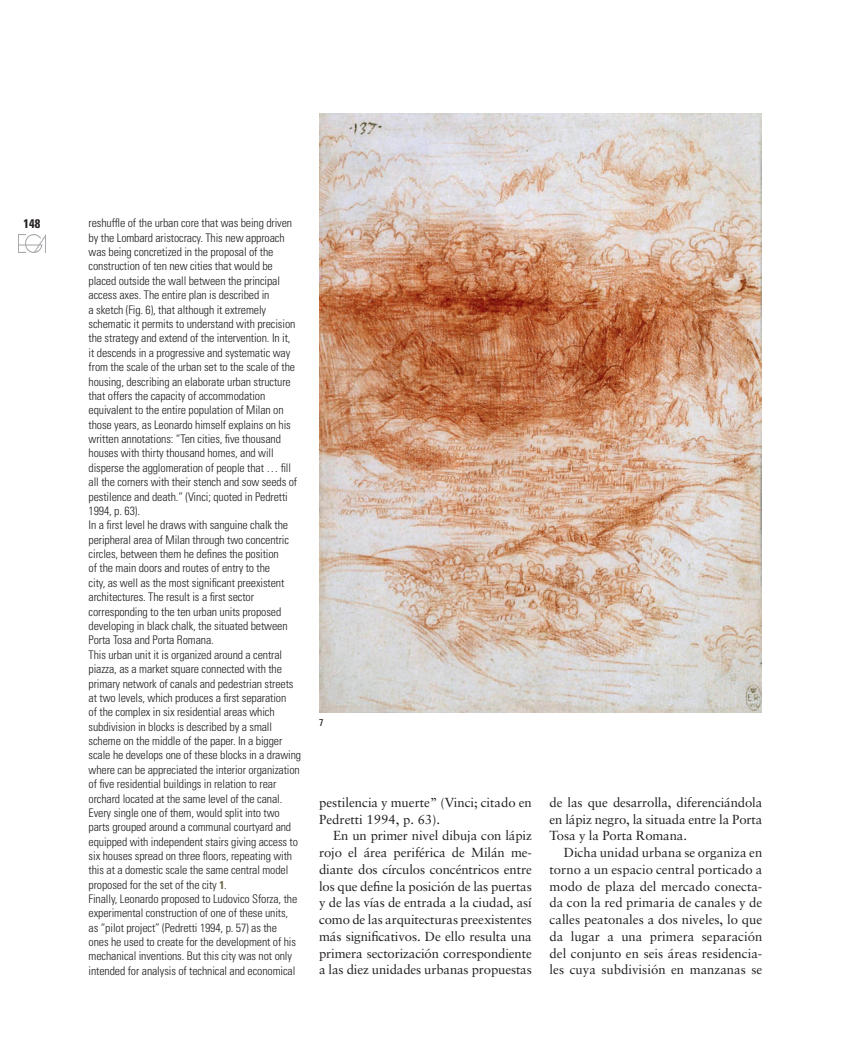
<style>
.page{position:relative;width:851px;height:1063px;background:#fff}
.page>*{position:absolute;margin:0;border:0;box-sizing:border-box;transform-origin:0 0}
.t1{font:13.12px/16.8px "Sabon";letter-spacing:-.01em;color:#231f20;text-align:justify}
.t2{font:700 condensed 12.5px "Univers";color:#231f20}
.t3{font:300 condensed 11.88px/14.4px "Univers";letter-spacing:-.01em;color:#231f20}
.PIES_DE_FOTO_INGLES{font:condensed 10px "Univers";color:#231f20}
.s1{font-weight:700;font-size:11.25px;color:#6d6a4a}
</style>
<div class="page">
<img style="left:18px;top:235px;width:28px;height:17px">
<img style="left:319px;top:113px;width:441px;height:599px">
<p class="t2" style="left:24px;top:216px;width:18px">148</p>
<p class="t3" style="left:89px;top:216px;width:210px">reshuffle of the urban core that was being driven by the Lombard aristocracy. This new approach was being concretized in the proposal of the construction of ten new cities that would be placed outside the wall between the principal access axes. The entire plan is described in<br>a sketch (Fig. 6), that although it extremely schematic it permits to understand with precision the strategy and extend of the intervention. In it, it descends in a progressive and systematic way from the scale of the urban set to the scale of the housing, describing an elaborate urban structure that offers the capacity of accommodation equivalent to the entire population of Milan on those years, as Leonardo himself explains on his written annotations: “Ten cities, five thousand houses with thirty thousand homes, and will disperse the agglomeration of people that … fill all the corners with their stench and sow seeds of pestilence and death.” (Vinci; quoted in Pedretti 1994, p. 63).</p>
<p class="t3" style="left:89px;top:518px;width:202px">In a first level he draws with sanguine chalk the peripheral area of Milan through two concentric circles, between them he defines the position of the main doors and routes of entry to the city, as well as the most significant preexistent architectures. The result is a first sector corresponding to the ten urban units proposed developing in black chalk, the situated between Porta Tosa and Porta Romana.</p>
<p class="t3" style="left:89px;top:647px;width:214px">This urban unit it is organized around a central piazza, as a market square connected with the primary network of canals and pedestrian streets at two levels, which produces a first separation<br>of the complex in six residential areas which subdivision in blocks is described by a small scheme on the middle of the paper. In a bigger scale he develops one of these blocks in a drawing where can be appreciated the interior organization of five residential buildings in relation to rear orchard located at the same level of the canal.<br>Every single one of them, would split into two parts grouped around a communal courtyard and equipped with independent stairs giving access to six houses spread on three floors, repeating with this at a domestic scale the same central model proposed for the set of the city <span class="s1">1</span>.</p>
<p class="t3" style="left:89px;top:892px;width:210px">Finally, Leonardo proposed to Ludovico Sforza, the experimental construction of one of these units, as “pilot project” (Pedretti 1994, p. 57) as the ones he used to create for the development of his mechanical inventions. But this city was not only intended for analysis of technical and economical</p>
<p class="PIES_DE_FOTO_INGLES" style="left:319px;top:716px;width:6px">7</p>
<p class="t1" style="left:319px;top:794px;width:214px">pestilencia y muerte” (Vinci; citado en<br>Pedretti 1994, p. 63).</p>
<p class="t1" style="left:319px;top:827px;width:214px;text-indent:14px">En un primer nivel dibuja con lápiz rojo el área periférica de Milán me&shy;diante dos círculos concéntricos entre los que define la posición de las puertas y de las vías de entrada a la ciudad, así como de las arquitecturas preexistentes más significativos. De ello resulta una primera sectorización correspondiente a las diez unidades urbanas propuestas</p>
<p class="t1" style="left:549px;top:794px;width:214px">de las que desarrolla, diferenciándola en lápiz negro, la situada entre la Porta Tosa y la Porta Romana.</p>
<p class="t1" style="left:549px;top:844px;width:214px;text-indent:14px">Dicha unidad urbana se organiza en torno a un espacio central porticado a modo de plaza del mercado conecta&shy;da con la red primaria de canales y de calles peatonales a dos niveles, lo que da lugar a una primera separación del conjunto en seis áreas residencia&shy;les cuya subdivisión en manzanas se</p>
</div>
